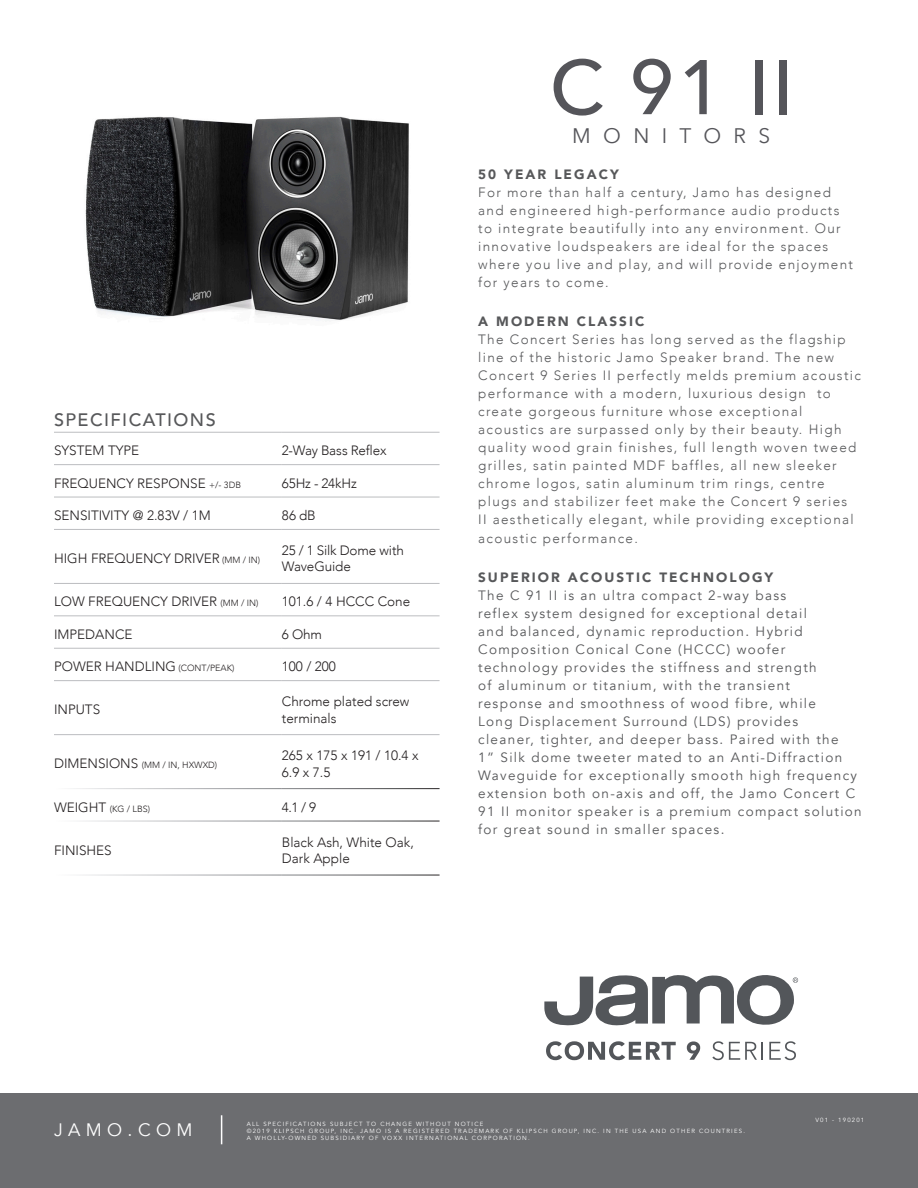
<style>
.page{position:relative;width:918px;height:1188px;background:#fff}
.page>*{position:absolute;margin:0;border:0;box-sizing:border-box;transform-origin:0 0}
.t1{font:500 76.5px "Avenir Next";color:#55555a}
.t2{font:21px "Avenir Next";letter-spacing:.59em;color:#55555a}
.t3{font:500 18px "Avenir";letter-spacing:.08em;color:#57585a}
.t4{font:18px "Avenir";letter-spacing:.3em;color:#fff}
.t5{font:300 13.5px/18px "Avenir";letter-spacing:.1em;color:#57585a}
.t6{font:13.5px/18px "Avenir";letter-spacing:.1em;color:#57585a}
.Spec___Bold{font:300 13.5px/16.5px "Avenir";color:#231f20}
.t7{font:900 13.5px "Avenir";letter-spacing:.15em;color:#57585a}
.t8{font:300 9px "Avenir";color:#231f20}
.t9{font:6px/7.2px "Avenir";letter-spacing:.2em;color:#fff}
.s1{font-size:9px}
.s2{font-size:13.5px}
</style>
<div class="page">
<div style="left:0;top:1094px;width:918px;height:94px;background:#6c6d70"></div>
<svg style="left:221px;top:1115px;width:1px;height:29px"></svg>
<hr style="left:54px;top:432px;width:228px;height:1px;background:#bcbdc0">
<hr style="left:282px;top:432px;width:158px;height:1px;background:#bcbdc0">
<hr style="left:54px;top:464px;width:228px;height:1px;background:#bcbdc0">
<hr style="left:282px;top:464px;width:158px;height:1px;background:#bcbdc0">
<hr style="left:54px;top:497px;width:228px;height:1px;background:#bcbdc0">
<hr style="left:282px;top:497px;width:158px;height:1px;background:#bcbdc0">
<hr style="left:54px;top:529px;width:228px;height:1px;background:#bcbdc0">
<hr style="left:282px;top:529px;width:158px;height:1px;background:#bcbdc0">
<hr style="left:54px;top:583px;width:228px;height:1px;background:#bcbdc0">
<hr style="left:282px;top:583px;width:158px;height:1px;background:#bcbdc0">
<hr style="left:54px;top:615px;width:228px;height:1px;background:#bcbdc0">
<hr style="left:282px;top:615px;width:158px;height:1px;background:#bcbdc0">
<hr style="left:54px;top:648px;width:228px;height:1px;background:#bcbdc0">
<hr style="left:282px;top:648px;width:158px;height:1px;background:#bcbdc0">
<hr style="left:54px;top:680px;width:228px;height:1px;background:#bcbdc0">
<hr style="left:282px;top:680px;width:158px;height:1px;background:#bcbdc0">
<hr style="left:54px;top:734px;width:228px;height:1px;background:#bcbdc0">
<hr style="left:282px;top:734px;width:158px;height:1px;background:#bcbdc0">
<img style="left:189px;top:116px;width:220px;height:205px">
<img style="left:85px;top:116px;width:104px;height:203px">
<svg style="left:546px;top:1041px;width:130px;height:19px"></svg>
<svg style="left:687px;top:1041px;width:13px;height:19px"></svg>
<svg style="left:712px;top:1041px;width:51px;height:19px"></svg>
<svg style="left:769px;top:1041px;width:27px;height:19px"></svg>
<svg style="left:544px;top:975px;width:254px;height:51px"></svg>
<p class="t1" style="left:550px;top:22px;width:245px">C 91 II</p>
<p class="t3" style="left:54px;top:404px;width:163px">SPECIFICATIONS</p>
<p class="Spec___Bold" style="left:54px;top:442px;width:87px">SYSTEM TYPE</p>
<p class="Spec___Bold" style="left:282px;top:442px;width:106px">2-Way Bass Reflex</p>
<p class="Spec___Bold" style="left:54px;top:475px;width:189px">FREQUENCY RESPONSE <span class="s1">+/- 3DB</span></p>
<p class="Spec___Bold" style="left:282px;top:475px;width:76px">65Hz - 24kHz</p>
<p class="Spec___Bold" style="left:54px;top:507px;width:158px">SENSITIVITY @ 2.83V / 1M</p>
<p class="Spec___Bold" style="left:282px;top:507px;width:35px">86 dB</p>
<p class="Spec___Bold" style="left:54px;top:550px;width:208px">HIGH FREQUENCY DRIVER <span class="s1">(MM / IN)</span></p>
<p class="Spec___Bold" style="left:282px;top:542px;width:124px">25 / 1 Silk Dome with<br>WaveGuide</p>
<p class="Spec___Bold" style="left:54px;top:594px;width:206px">LOW FREQUENCY DRIVER <span class="s1">(MM / IN)</span></p>
<p class="Spec___Bold" style="left:282px;top:594px;width:130px">101.6 / 4 HCCC Cone</p>
<p class="Spec___Bold" style="left:54px;top:626px;width:80px">IMPEDANCE</p>
<p class="Spec___Bold" style="left:282px;top:626px;width:42px">6 Ohm</p>
<p class="Spec___Bold" style="left:54px;top:658px;width:182px">POWER HANDLING <span class="s1">(CONT/PEAK)</span></p>
<p class="Spec___Bold" style="left:282px;top:658px;width:56px">100 / 200</p>
<p class="Spec___Bold" style="left:54px;top:702px;width:48px">INPUTS</p>
<p class="Spec___Bold" style="left:282px;top:693px;width:129px">Chrome plated screw terminals</p>
<p class="t8" style="left:54px;top:760px;width:165px"><span class="s2">DIMENSIONS</span> (MM / IN, HXWXD)</p>
<p class="Spec___Bold" style="left:282px;top:747px;width:138px">265 x 175 x 191 / 10.4 x<br>6.9 x 7.5</p>
<p class="t8" style="left:54px;top:803px;width:98px"><span class="s2">WEIGHT</span> (KG / LBS)</p>
<p class="Spec___Bold" style="left:282px;top:799px;width:36px">4.1 / 9</p>
<p class="Spec___Bold" style="left:54px;top:842px;width:59px">FINISHES</p>
<p class="Spec___Bold" style="left:282px;top:834px;width:134px">Black Ash, White Oak,<br>Dark Apple</p>
<p class="t2" style="left:572px;top:118px;width:200px">MONITORS</p>
<p class="t7" style="left:478px;top:162px;width:142px">50 YEAR LEGACY</p>
<p class="t5" style="left:478px;top:183px;width:376px">For more than half a century, Jamo has designed and engineered high-performance audio products to integrate beautifully into any environment. Our innovative loudspeakers are ideal for the spaces where you live and play, and will provide enjoyment for years to come.</p>
<p class="t7" style="left:478px;top:309px;width:168px">A MODERN CLASSIC</p>
<p class="t5" style="left:478px;top:330px;width:384px">The Concert Series has long served as the flagship line of the historic Jamo Speaker brand. The new Concert 9 Series II perfectly melds premium acoustic performance with a modern, luxurious design to create gorgeous furniture whose exceptional acoustics are surpassed only by their beauty. High quality wood grain finishes, full length woven tweed grilles, satin painted MDF baffles, all new sleeker chrome logos, satin aluminum trim rings, centre plugs and stabilizer feet make the Concert 9 series<br>II aesthetically elegant, while providing exceptional</p>
<p class="t5" style="left:478px;top:530px;width:161px">acoustic performance.</p>
<p class="t7" style="left:478px;top:566px;width:297px">SUPERIOR ACOUSTIC TECHNOLOGY</p>
<p class="t6" style="left:478px;top:587px;width:385px">The C 91 II is an ultra compact 2-way bass<br>reflex system designed for exceptional detail<br>and balanced, dynamic reproduction. Hybrid Composition Conical Cone (HCCC) woofer technology provides the stiffness and strength<br>of aluminum or titanium, with the transient<br>response and smoothness of wood fibre, while<br>Long Displacement Surround (LDS) provides<br>cleaner, tighter, and deeper bass. Paired with the<br>1” Silk dome tweeter mated to an Anti-Diffraction Waveguide for exceptionally smooth high frequency extension both on-axis and off, the Jamo Concert C 91 II monitor speaker is a premium compact solution for great sound in smaller spaces.</p>
<p class="t4" style="left:54px;top:1119px;width:140px">JAMO.COM</p>
<p class="t9" style="left:247px;top:1120px;width:238px">ALL SPECIFICATIONS SUBJECT TO CHANGE WITHOUT NOTICE</p>
<p class="t9" style="left:247px;top:1128px;width:500px">©2019 KLIPSCH GROUP, INC. JAMO IS A REGISTERED TRADEMARK OF KLIPSCH GROUP, INC. IN THE USA AND OTHER COUNTRIES.<br>A WHOLLY-OWNED SUBSIDIARY OF VOXX INTERNATIONAL CORPORATION.</p>
<p class="t9" style="left:815px;top:1116px;width:50px">V01 - 190201</p>
</div>
